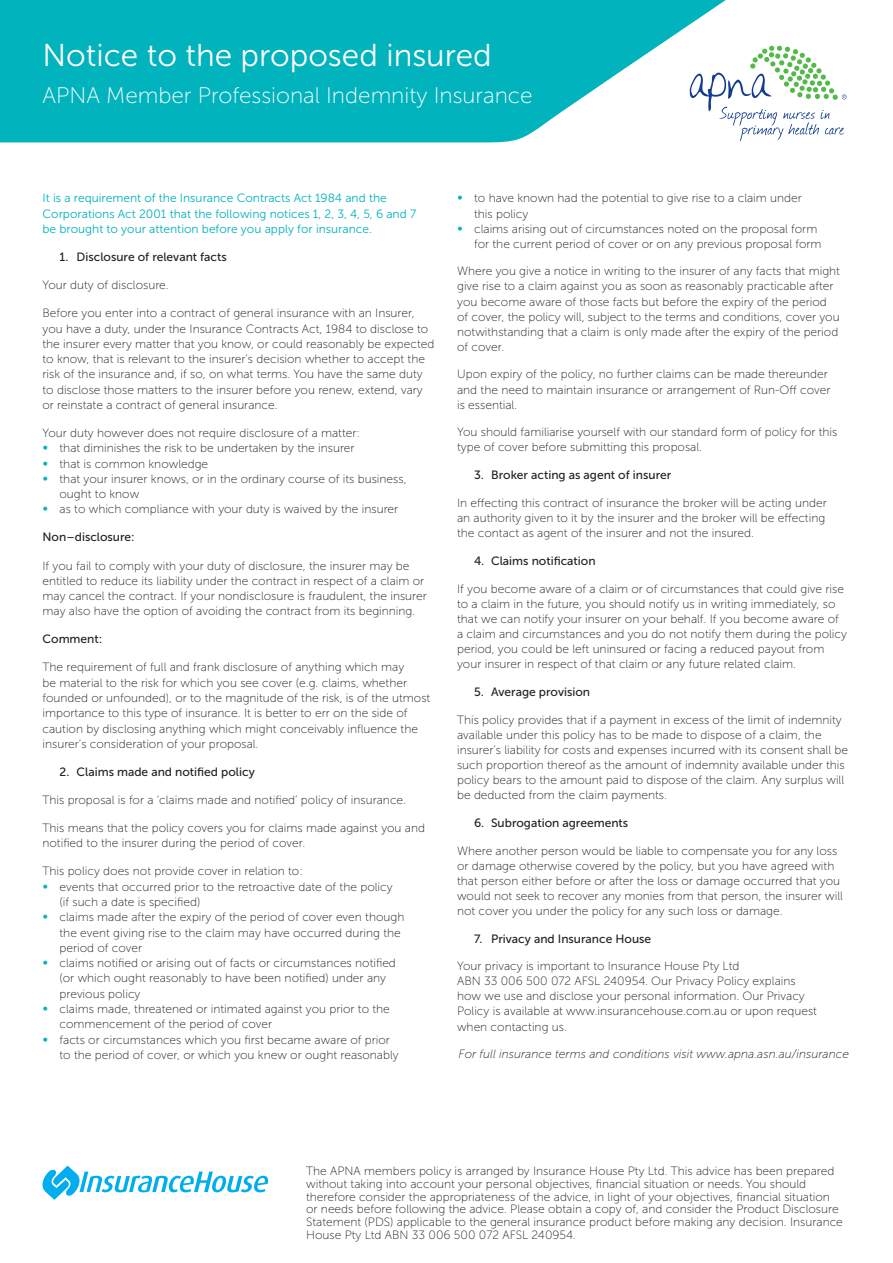
<style>
.page{position:relative;width:893px;height:1263px;background:#fff}
.page>*{position:absolute;margin:0;border:0;box-sizing:border-box;transform-origin:0 0}
.t1{font:31.5px "Museo Sans 300";color:#fff}
.t2{font:22.5px "Museo Sans 100";color:#fff}
.t3{font:12px/15px "Museo Sans 100";color:#231f20}
.t4{font:12px "Museo Sans 500";color:#231f20}
.t5{font:12px/15.3px "Museo Sans 300";color:#00b3bd}
.t6{font:italic 12px "Museo Sans 100";color:#231f20}
.s1{font-size:15px;color:#00b3bd}
</style>
<div class="page">
<svg style="left:0;top:0;width:726px;height:142px;background:#1cbbc4"></svg>
<svg style="left:43px;top:1165px;width:225px;height:35px"></svg>
<svg style="left:690px;top:46px;width:157px;height:95px"></svg>
<h1 class="t1" style="left:43px;top:39px;width:451px">Notice to the proposed insured</h1>
<h2 class="t2" style="left:43px;top:83px;width:492px">APNA Member Professional Indemnity Insurance</h2>
<p class="t5" style="left:43px;top:191px;width:375px">It is a requirement of the Insurance Contracts Act 1984 and the<br>Corporations Act 2001 that the following notices 1, 2, 3, 4, 5, 6 and 7 be brought to your attention before you apply for insurance.</p>
<p class="t4" style="left:60px;top:250px;width:169px">1. Disclosure of relevant facts</p>
<p class="t3" style="left:43px;top:278px;width:128px">Your duty of disclosure.</p>
<p class="t3" style="left:43px;top:306px;width:393px">Before you enter into a contract of general insurance with an Insurer, you have a duty, under the Insurance Contracts Act, 1984 to disclose to the insurer every matter that you know, or could reasonably be expected to know, that is relevant to the insurer’s decision whether to accept the risk of the insurance and, if so, on what terms. You have the same duty to disclose those matters to the insurer before you renew, extend, vary or reinstate a contract of general insurance.</p>
<p class="t3" style="left:43px;top:425px;width:319px">Your duty however does not require disclosure of a matter:</p>
<p class="t3" style="left:43px;top:441px;width:314px"><span class="s1">•</span> that diminishes the risk to be undertaken by the insurer</p>
<p class="t3" style="left:43px;top:456px;width:167px"><span class="s1">•</span> that is common knowledge</p>
<p class="t3" style="left:60px;top:471px;width:349px;text-indent:-17px"><span class="s1">•</span> that your insurer knows, or in the ordinary course of its business, ought to know</p>
<p class="t3" style="left:43px;top:502px;width:357px"><span class="s1">•</span> as to which compliance with your duty is waived by the insurer</p>
<p class="t4" style="left:43px;top:531px;width:94px">Non–disclosure:</p>
<p class="t3" style="left:43px;top:558px;width:386px">If you fail to comply with your duty of disclosure, the insurer may be entitled to reduce its liability under the contract in respect of a claim or may cancel the contract. If your nondisclosure is fraudulent, the insurer may also have the option of avoiding the contract from its beginning.</p>
<p class="t4" style="left:43px;top:633px;width:61px">Comment:</p>
<p class="t3" style="left:43px;top:660px;width:389px">The requirement of full and frank disclosure of anything which may<br>be material to the risk for which you see cover (e.g. claims, whether founded or unfounded), or to the magnitude of the risk, is of the utmost importance to this type of insurance. It is better to err on the side of caution by disclosing anything which might conceivably influence the insurer’s consideration of your proposal.</p>
<p class="t4" style="left:60px;top:765px;width:197px">2. Claims made and notified policy</p>
<p class="t3" style="left:43px;top:792px;width:365px">This proposal is for a ‘claims made and notified’ policy of insurance.</p>
<p class="t3" style="left:43px;top:820px;width:384px">This means that the policy covers you for claims made against you and notified to the insurer during the period of cover.</p>
<p class="t3" style="left:43px;top:864px;width:262px">This policy does not provide cover in relation to:</p>
<p class="t3" style="left:60px;top:879px;width:335px;text-indent:-17px"><span class="s1">•</span> events that occurred prior to the retroactive date of the policy (if such a date is specified)</p>
<p class="t3" style="left:60px;top:910px;width:346px;text-indent:-17px"><span class="s1">•</span> claims made after the expiry of the period of cover even though the event giving rise to the claim may have occurred during the period of cover</p>
<p class="t3" style="left:60px;top:955px;width:338px;text-indent:-17px"><span class="s1">•</span> claims notified or arising out of facts or circumstances notified (or which ought reasonably to have been notified) under any previous policy</p>
<p class="t3" style="left:60px;top:1001px;width:332px;text-indent:-17px"><span class="s1">•</span> claims made, threatened or intimated against you prior to the commencement of the period of cover</p>
<p class="t3" style="left:60px;top:1032px;width:341px;text-indent:-17px"><span class="s1">•</span> facts or circumstances which you first became aware of prior to the period of cover, or which you knew or ought reasonably</p>
<p class="t3" style="left:474px;top:191px;width:329px;text-indent:-17px"><span class="s1">•</span> to have known had the potential to give rise to a claim under this policy</p>
<p class="t3" style="left:474px;top:221px;width:349px;text-indent:-17px"><span class="s1">•</span> claims arising out of circumstances noted on the proposal form for the current period of cover or on any previous proposal form</p>
<p class="t3" style="left:457px;top:264px;width:384px">Where you give a notice in writing to the insurer of any facts that might give rise to a claim against you as soon as reasonably practicable after you become aware of those facts but before the expiry of the period of cover, the policy will, subject to the terms and conditions, cover you notwithstanding that a claim is only made after the expiry of the period of cover.</p>
<p class="t3" style="left:457px;top:367px;width:375px">Upon expiry of the policy, no further claims can be made thereunder and the need to maintain insurance or arrangement of Run-Off cover is essential.</p>
<p class="t3" style="left:457px;top:425px;width:382px">You should familiarise yourself with our standard form of policy for this type of cover before submitting this proposal.</p>
<p class="t4" style="left:474px;top:468px;width:199px">3. Broker acting as agent of insurer</p>
<p class="t3" style="left:457px;top:496px;width:371px">In effecting this contract of insurance the broker will be acting under an authority given to it by the insurer and the broker will be effecting the contact as agent of the insurer and not the insured.</p>
<p class="t4" style="left:474px;top:554px;width:123px">4. Claims notification</p>
<p class="t3" style="left:457px;top:581px;width:391px">If you become aware of a claim or of circumstances that could give rise to a claim in the future, you should notify us in writing immediately, so that we can notify your insurer on your behalf. If you become aware of a claim and circumstances and you do not notify them during the policy period, you could be left uninsured or facing a reduced payout from your insurer in respect of that claim or any future related claim.</p>
<p class="t4" style="left:474px;top:685px;width:118px">5. Average provision</p>
<p class="t3" style="left:457px;top:712px;width:392px">This policy provides that if a payment in excess of the limit of indemnity available under this policy has to be made to dispose of a claim, the insurer’s liability for costs and expenses incurred with its consent shall be such proportion thereof as the amount of indemnity available under this policy bears to the amount paid to dispose of the claim. Any surplus will be deducted from the claim payments.</p>
<p class="t4" style="left:474px;top:816px;width:156px">6. Subrogation agreements</p>
<p class="t3" style="left:457px;top:843px;width:387px">Where another person would be liable to compensate you for any loss or damage otherwise covered by the policy, but you have agreed with that person either before or after the loss or damage occurred that you would not seek to recover any monies from that person, the insurer will not cover you under the policy for any such loss or damage.</p>
<p class="t4" style="left:474px;top:932px;width:179px">7. Privacy and Insurance House</p>
<p class="t3" style="left:457px;top:959px;width:361px">Your privacy is important to Insurance House Pty Ltd<br>ABN 33 006 500 072 AFSL 240954. Our Privacy Policy explains how we use and disclose your personal information. Our Privacy Policy is available at www.insurancehouse.com.au or upon request when contacting us.</p>
<p class="t6" style="left:458px;top:1048px;width:392px">For full insurance terms and conditions visit www.apna.asn.au/insurance</p>
<p class="t3" style="left:306px;top:1164px;width:538px;line-height:12.9px">The APNA members policy is arranged by Insurance House Pty Ltd. This advice has been prepared without taking into account your personal objectives, financial situation or needs. You should therefore consider the appropriateness of the advice, in light of your objectives, financial situation or needs before following the advice. Please obtain a copy of, and consider the Product Disclosure Statement (PDS) applicable to the general insurance product before making any decision. Insurance House Pty Ltd ABN 33 006 500 072 AFSL 240954.</p>
</div>
